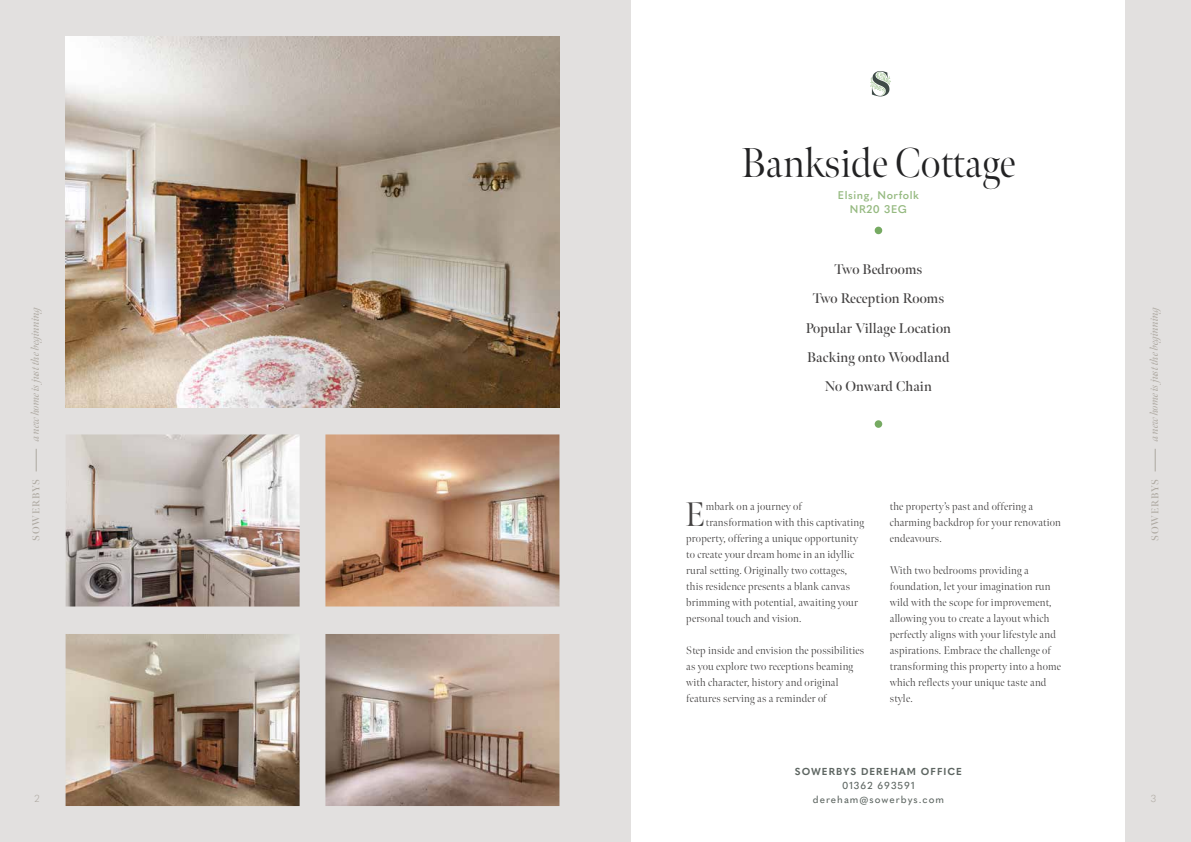
<style>
.page{position:relative;width:1191px;height:842px;background:#fff}
.page>*{position:absolute;margin:0;border:0;box-sizing:border-box;transform-origin:0 0}
.t1{font:300 41.5px "Meno Banner";color:#222223}
.t2{font:300 34px "Meno Banner";color:#434141}
.t3{font:600 14px/29.3px "Meno Banner";letter-spacing:.01em;color:#434141;text-align:center}
.t4{font:300 11px/16px "Meno Banner";letter-spacing:.02em;color:#434141}
.t5{font:italic 11px "Meno Banner";letter-spacing:-.01em;color:#ada8a0}
.t6{font:600 11px/14px "Quasimoda";letter-spacing:.05em;color:#96ba81;text-align:center}
.t7{font:500 10px/14px "Quasimoda";letter-spacing:.1em;color:#5e6662;text-align:center}
.t8{font:700 10px "Quasimoda";letter-spacing:.1em;color:#5e6662}
.t9{font:600 10px "Meno Banner";letter-spacing:.08em;color:#ada8a0}
.t10{font:300 10px "Quasimoda";color:#ada8a0}
</style>
<div class="page">
<div style="left:0;top:0;width:595px;height:842px;background:#e2e0df"></div>
<div style="left:595px;top:0;width:596px;height:842px;background:#e2e0df"></div>
<svg style="left:36px;top:449px;width:1px;height:22px"></svg>
<svg style="left:1155px;top:449px;width:1px;height:22px"></svg>
<img style="left:66px;top:36px;width:493px;height:371px">
<img style="left:66px;top:434px;width:234px;height:172px">
<img style="left:66px;top:634px;width:234px;height:172px">
<div style="left:631px;top:0;width:494px;height:842px;background:#fff"></div>
<svg style="left:870px;top:71px;width:21px;height:25px"></svg>
<div style="left:874px;top:227px;width:8px;height:7px;background:#76aa62;border-radius:50%"></div>
<div style="left:874px;top:420px;width:8px;height:8px;background:#76aa62;border-radius:50%"></div>
<img style="left:325px;top:434px;width:234px;height:172px">
<img style="left:325px;top:634px;width:234px;height:172px">
<h1 class="t1" style="left:741px;top:138px;width:276px">Bankside Cottage</h1>
<p class="t6" style="left:838px;top:187px;width:83px">Elsing, Norfolk<br>NR20 3EG</p>
<p class="t3" style="left:806px;top:254px;width:147px">Two Bedrooms<br>Two Reception Rooms<br>Popular Village Location<br>Backing onto Woodland<br>No Onward Chain</p>
<p class="t5" style="left:29px;top:441px;width:138px;rotate:-90deg">a new home is just the beginning</p>
<p class="t5" style="left:1147px;top:441px;width:138px;rotate:-90deg">a new home is just the beginning</p>
<p class="t9" style="left:30px;top:541px;width:63px;rotate:-90deg">SOWERBYS</p>
<p class="t9" style="left:1149px;top:541px;width:63px;rotate:-90deg">SOWERBYS</p>
<h2 class="t2" style="left:685px;top:494px;width:21px">E</h2>
<p class="t4" style="left:705px;top:498px;width:97px">mbark on a journey of</p>
<p class="t4" style="left:889px;top:498px;width:173px">the property’s past and offering a charming backdrop for your renovation endeavours.</p>
<p class="t4" style="left:889px;top:562px;width:173px">With two bedrooms providing a foundation, let your imagination run wild with the scope for improvement, allowing you to create a layout which perfectly aligns with your lifestyle and aspirations. Embrace the challenge of transforming this property into a home which reflects your unique taste and style.</p>
<p class="t4" style="left:705px;top:514px;width:160px">transformation with this captivating</p>
<p class="t4" style="left:686px;top:530px;width:173px">property, offering a unique opportunity</p>
<p class="t4" style="left:686px;top:546px;width:169px">to create your dream home in an idyllic</p>
<p class="t4" style="left:686px;top:562px;width:163px">rural setting. Originally two cottages,</p>
<p class="t4" style="left:686px;top:578px;width:165px">this residence presents a blank canvas</p>
<p class="t4" style="left:686px;top:594px;width:173px">brimming with potential, awaiting your</p>
<p class="t4" style="left:686px;top:610px;width:117px">personal touch and vision.</p>
<p class="t4" style="left:686px;top:642px;width:179px">Step inside and envision the possibilities as you explore two receptions beaming with character, history and original features serving as a reminder of</p>
<p class="t8" style="left:795px;top:764px;width:169px">SOWERBYS DEREHAM OFFICE</p>
<p class="t7" style="left:813px;top:778px;width:133px">01362 693591 dereham@sowerbys.com</p>
<p class="t10" style="left:35px;top:791px;width:7px">2</p>
<p class="t10" style="left:1150px;top:791px;width:7px">3</p>
</div>
